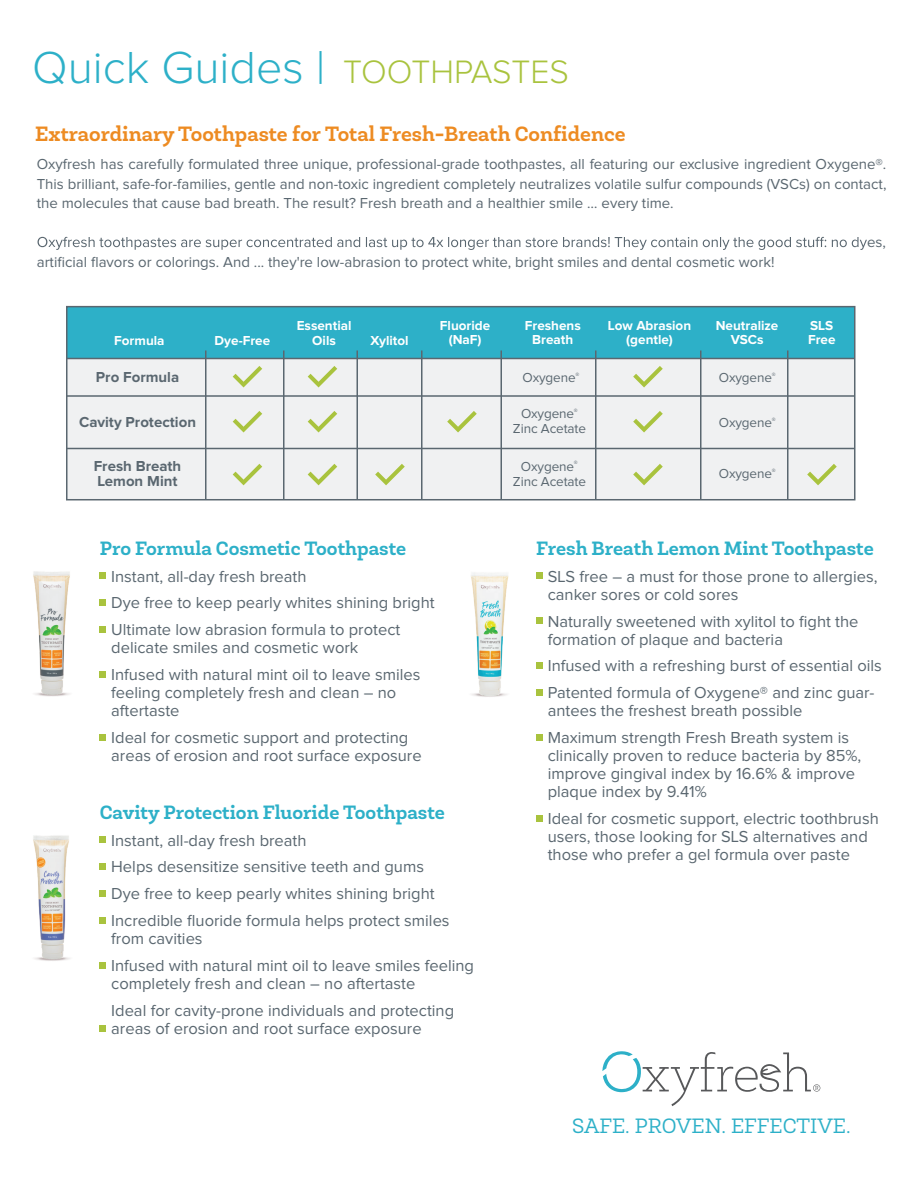
<style>
.page{position:relative;width:918px;height:1188px;background:#fff}
.page>*{position:absolute;margin:0;border:0;box-sizing:border-box;transform-origin:0 0}
.t1{font:300 46.5px "Proxima Nova";color:#2db0c8}
.t2{font:700 21px "Newslab";color:#ed8b22}
.t3{font:21px "Newslab";color:#2db0c8}
.t4{font:700 19.5px "Newslab";color:#2db0c8}
.t5{font:16.5px/27px "Proxima Nova";color:#5a6770}
.t6{font:15px/19.5px "Proxima Nova";color:#5a6770;text-align:justify}
.t7{font:700 15px/15px "Proxima Nova";color:#5a6770}
.t8{font:700 13.5px/15px "Proxima Nova";color:#fff;text-align:center}
.t9{font:13.5px/15px "Proxima Nova";letter-spacing:-.01em;color:#5a6770;text-align:center}
.t10{font:7.8px "Proxima Nova";color:#5a6770}
.s1{font-size:33.6px;color:#a9c33e}
</style>
<div class="page">
<svg style="left:38px;top:237px;width:829px;height:13px"></svg>
<div style="left:67px;top:307px;width:788px;height:51px;background:#2db0c8"></div>
<div style="left:67px;top:358px;width:788px;height:142px;background:#f0f1f2"></div>
<div style="left:66px;top:306px;width:789px;height:194px;border:2px solid #5a6770"></div>
<hr style="left:67px;top:358px;width:788px;height:1px;background:#5a6770">
<hr style="left:67px;top:395px;width:788px;height:2px;background:#5a6770">
<hr style="left:67px;top:448px;width:788px;height:1px;background:#5a6770">
<hr style="left:205px;top:351px;width:2px;height:149px;background:#5a6770">
<hr style="left:283px;top:351px;width:2px;height:149px;background:#5a6770">
<hr style="left:357px;top:351px;width:1px;height:149px;background:#5a6770">
<hr style="left:421px;top:351px;width:2px;height:149px;background:#5a6770">
<hr style="left:501px;top:351px;width:1px;height:149px;background:#5a6770">
<hr style="left:595px;top:351px;width:2px;height:149px;background:#5a6770">
<hr style="left:700px;top:351px;width:2px;height:149px;background:#5a6770">
<hr style="left:787px;top:351px;width:2px;height:149px;background:#5a6770">
<svg style="left:233px;top:366px;width:29px;height:21px"></svg>
<svg style="left:233px;top:411px;width:29px;height:21px"></svg>
<svg style="left:233px;top:464px;width:29px;height:21px"></svg>
<svg style="left:308px;top:366px;width:29px;height:21px"></svg>
<svg style="left:308px;top:411px;width:29px;height:21px"></svg>
<svg style="left:308px;top:464px;width:29px;height:21px"></svg>
<svg style="left:633px;top:366px;width:30px;height:21px"></svg>
<svg style="left:633px;top:411px;width:30px;height:21px"></svg>
<svg style="left:633px;top:464px;width:30px;height:21px"></svg>
<svg style="left:807px;top:464px;width:30px;height:21px"></svg>
<svg style="left:447px;top:411px;width:30px;height:21px"></svg>
<svg style="left:375px;top:464px;width:30px;height:21px"></svg>
<svg style="left:100px;top:573px;width:6px;height:6px"></svg>
<svg style="left:100px;top:600px;width:6px;height:6px"></svg>
<svg style="left:100px;top:672px;width:6px;height:6px"></svg>
<svg style="left:100px;top:735px;width:6px;height:6px"></svg>
<svg style="left:100px;top:627px;width:6px;height:6px"></svg>
<svg style="left:100px;top:837px;width:6px;height:6px"></svg>
<svg style="left:100px;top:891px;width:6px;height:6px"></svg>
<svg style="left:100px;top:864px;width:6px;height:6px"></svg>
<svg style="left:100px;top:918px;width:6px;height:6px"></svg>
<svg style="left:100px;top:963px;width:6px;height:6px"></svg>
<svg style="left:100px;top:1026px;width:6px;height:6px"></svg>
<div style="left:536px;top:573px;width:7px;height:6px;background:#a9c33e"></div>
<div style="left:536px;top:618px;width:7px;height:6px;background:#a9c33e"></div>
<div style="left:536px;top:663px;width:7px;height:6px;background:#a9c33e"></div>
<div style="left:536px;top:690px;width:7px;height:6px;background:#a9c33e"></div>
<div style="left:536px;top:735px;width:7px;height:6px;background:#a9c33e"></div>
<div style="left:536px;top:816px;width:7px;height:6px;background:#a9c33e"></div>
<svg style="left:602px;top:1051px;width:218px;height:55px"></svg>
<img style="left:33px;top:571px;width:37px;height:125px">
<img style="left:33px;top:835px;width:37px;height:126px">
<img style="left:471px;top:572px;width:38px;height:125px">
<h1 class="t1" style="left:32px;top:47px;width:538px">Quick Guides | <span class="s1">TOOTHPASTES</span></h1>
<p class="t2" style="left:35px;top:121px;width:592px">Extraordinary Toothpaste for Total Fresh-Breath Confidence</p>
<p class="t6" style="left:37px;top:155px;width:851px">Oxyfresh has carefully formulated three unique, professional-grade toothpastes, all featuring our exclusive ingredient Oxygene®.<br>This brilliant, safe-for-families, gentle and non-toxic ingredient completely neutralizes volatile sulfur compounds (VSCs) on contact, the molecules that cause bad breath. The result? Fresh breath and a healthier smile … every time.</p>
<p class="t6" style="left:867px;top:233px;width:20px">es,</p>
<p class="t6" style="left:37px;top:252px;width:739px">artificial flavors or colorings. And ... they're low-abrasion to protect white, bright smiles and dental cosmetic work!</p>
<p class="t8" style="left:114px;top:333px;width:52px">Formula</p>
<p class="t8" style="left:215px;top:333px;width:57px">Dye-Free</p>
<p class="t8" style="left:297px;top:318px;width:56px">Essential<br>Oils</p>
<p class="t8" style="left:371px;top:333px;width:40px">Xylitol</p>
<p class="t8" style="left:440px;top:318px;width:52px">Fluoride (NaF)</p>
<p class="t8" style="left:525px;top:318px;width:58px">Freshens<br>Breath</p>
<p class="t7" style="left:96px;top:370px;width:85px">Pro Formula</p>
<p class="t10" style="left:575px;top:371px;width:5px">®</p>
<p class="t9" style="left:522px;top:371px;width:55px">Oxygene</p>
<p class="t7" style="left:79px;top:415px;width:118px">Cavity Protection</p>
<p class="t7" style="left:94px;top:459px;width:89px">Fresh Breath<br>Lemon Mint</p>
<p class="t9" style="left:513px;top:407px;width:75px">Oxygene<sup>®<br></sup>Zinc Acetate</p>
<p class="t9" style="left:513px;top:459px;width:75px">Oxygene<sup>®<br></sup>Zinc Acetate</p>
<p class="t8" style="left:608px;top:318px;width:85px">Low Abrasion (gentle)</p>
<p class="t8" style="left:716px;top:318px;width:64px">Neutralize<br>VSCs</p>
<p class="t8" style="left:808px;top:318px;width:29px;text-align:left">SLS<br>Free</p>
<p class="t9" style="left:719px;top:371px;width:58px">Oxygene<sup>®</sup></p>
<p class="t9" style="left:719px;top:416px;width:58px">Oxygene<sup>®</sup></p>
<p class="t9" style="left:719px;top:467px;width:58px">Oxygene<sup>®</sup></p>
<p class="t4" style="left:100px;top:537px;width:308px">Pro Formula Cosmetic Toothpaste</p>
<p class="t5" style="left:111px;top:563px;width:325px">Instant, all-day fresh breath<br>Dye free to keep pearly whites shining bright<br>Ultimate low abrasion formula to protect</p>
<p class="t5" style="left:111px;top:635px;width:311px">delicate smiles and cosmetic work<br>Infused with natural mint oil to leave smiles</p>
<p class="t5" style="left:111px;top:685px;width:287px;line-height:18px">feeling completely fresh and clean – no aftertaste</p>
<p class="t5" style="left:111px;top:730px;width:312px;line-height:18px">Ideal for cosmetic support and protecting areas of erosion and root surface exposure</p>
<p class="t4" style="left:100px;top:801px;width:347px">Cavity Protection Fluoride Toothpaste</p>
<p class="t5" style="left:111px;top:827px;width:340px">Instant, all-day fresh breath<br>Helps desensitize sensitive teeth and gums Dye free to keep pearly whites shining bright Incredible fluoride formula helps protect smiles</p>
<p class="t5" style="left:111px;top:926px;width:364px">from cavities<br>Infused with natural mint oil to leave smiles feeling</p>
<p class="t5" style="left:111px;top:971px;width:344px">completely fresh and clean – no aftertaste<br>Ideal for cavity-prone individuals and protecting</p>
<p class="t5" style="left:111px;top:1016px;width:312px">areas of erosion and root surface exposure</p>
<p class="t4" style="left:536px;top:537px;width:339px">Fresh Breath Lemon Mint Toothpaste</p>
<p class="t5" style="left:548px;top:568px;width:331px;line-height:18px">SLS free – a must for those prone to allergies, canker sores or cold sores</p>
<p class="t5" style="left:548px;top:613px;width:312px;line-height:18px">Naturally sweetened with xylitol to fight the formation of plaque and bacteria</p>
<p class="t5" style="left:548px;top:653px;width:336px">Infused with a refreshing burst of essential oils<br>Patented formula of Oxygene® and zinc guar-</p>
<p class="t5" style="left:548px;top:698px;width:303px">antees the freshest breath possible<br>Maximum strength Fresh Breath system is</p>
<p class="t5" style="left:548px;top:748px;width:315px;line-height:18px">clinically proven to reduce bacteria by 85%, improve gingival index by 16.6% &amp; improve plaque index by 9.41%</p>
<p class="t5" style="left:548px;top:811px;width:333px;line-height:18px">Ideal for cosmetic support, electric toothbrush users, those looking for SLS alternatives and those who prefer a gel formula over paste</p>
<p class="t3" style="left:572px;top:1113px;width:280px">SAFE. PROVEN. EFFECTIVE.</p>
</div>
